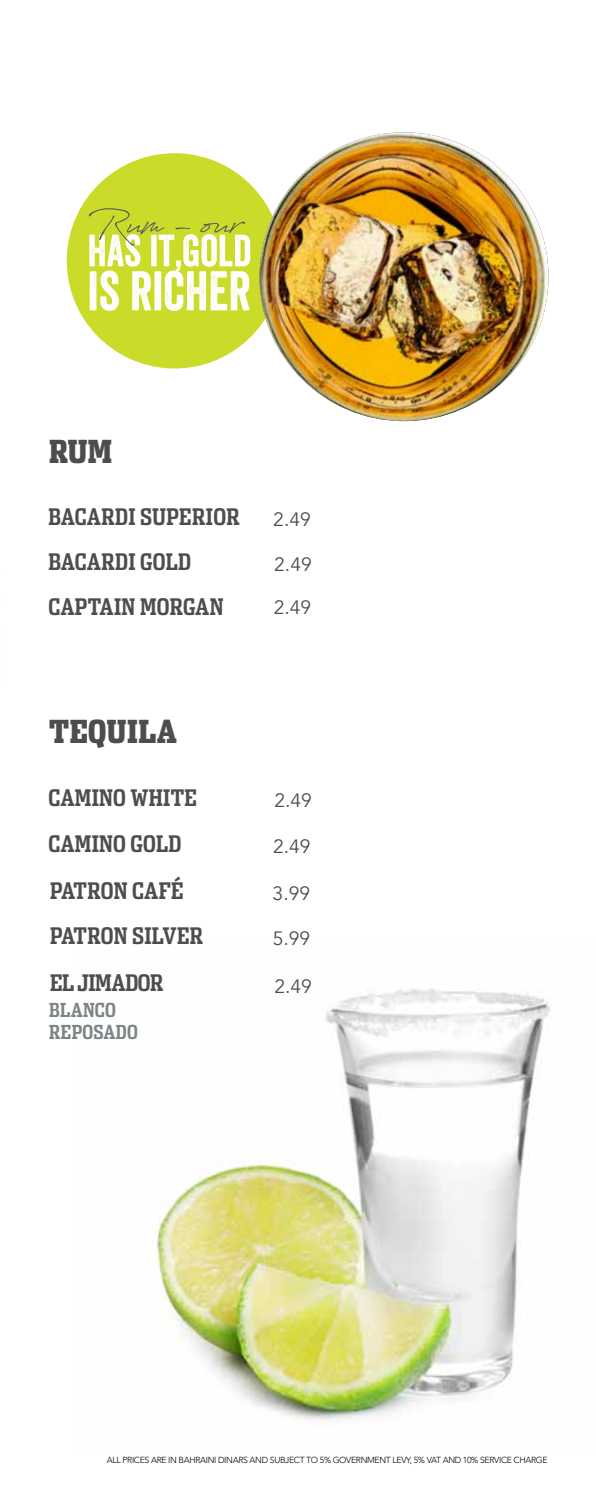
<style>
.page{position:relative;width:596px;height:1489px;background:#fff}
.page>*{position:absolute;margin:0;border:0;box-sizing:border-box;transform-origin:0 0}
.t1{font:900 31.5px "Dispatch Comp";letter-spacing:.01em;color:#4d4d4f}
.t2{font:700 22.75px "Dispatch Comp";letter-spacing:.015em;color:#4d4d4f}
.t3{font:700 22.75px "Dispatch Comp";letter-spacing:-.015em;color:#4d4d4f}
.t4{font:19.25px "Avenir";color:#4d4d4f}
.t5{font:700 19.25px/22.8px "Dispatch Comp";letter-spacing:.015em;color:#7c8486}
.t6{font:300 8.75px "Avenir LT Std";letter-spacing:-.04em;color:#000}
</style>
<div class="page">
<svg style="left:66px;top:153px;width:215px;height:216px;fill:#cbdb2a"></svg>
<img style="left:157px;top:988px;width:393px;height:434px">
<img style="left:259px;top:132px;width:289px;height:289px;border-radius:144px">
<svg style="left:89px;top:208px;width:161px;height:103px"></svg>
<h1 class="t1" style="left:49px;top:431px;width:64px">RUM</h1>
<p class="t2" style="left:48px;top:502px;width:193px">BACARDI SUPERIOR</p>
<p class="t4" style="left:273px;top:507px;width:39px">2.49</p>
<p class="t2" style="left:48px;top:547px;width:144px">BACARDI GOLD</p>
<p class="t4" style="left:274px;top:552px;width:39px">2.49</p>
<p class="t2" style="left:48px;top:592px;width:177px">CAPTAIN MORGAN</p>
<p class="t4" style="left:273px;top:596px;width:39px">2.49</p>
<h1 class="t1" style="left:49px;top:711px;width:129px">TEQUILA</h1>
<p class="t2" style="left:48px;top:783px;width:150px">CAMINO WHITE</p>
<p class="t2" style="left:48px;top:829px;width:135px">CAMINO GOLD</p>
<p class="t2" style="left:50px;top:876px;width:135px">PATRON CAFÉ</p>
<p class="t2" style="left:50px;top:921px;width:155px">PATRON SILVER</p>
<p class="t3" style="left:50px;top:968px;width:115px">EL JIMADOR</p>
<p class="t5" style="left:49px;top:997px;width:90px">BLANCO<br>REPOSADO</p>
<p class="t4" style="left:274px;top:789px;width:39px">2.49</p>
<p class="t4" style="left:273px;top:834px;width:39px">2.49</p>
<p class="t4" style="left:272px;top:881px;width:39px">3.99</p>
<p class="t4" style="left:272px;top:927px;width:39px">5.99</p>
<p class="t4" style="left:274px;top:974px;width:39px">2.49</p>
<p class="t6" style="left:107px;top:1455px;width:442px">ALL PRICES ARE IN BAHRAINI DINARS AND SUBJECT TO 5% GOVERNMENT LEVY, 5% VAT AND 10% SERVICE CHARGE</p>
</div>
